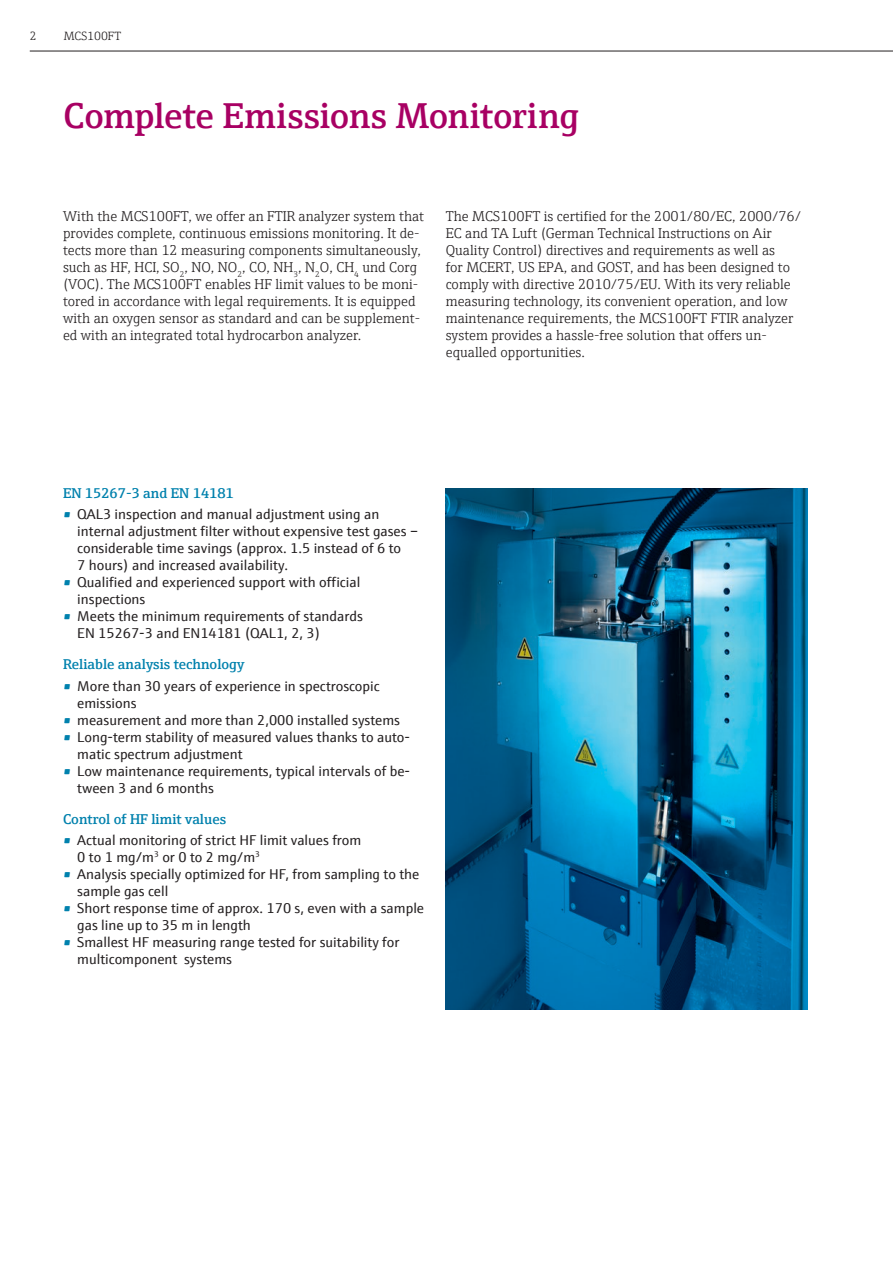
<style>
.page{position:relative;width:893px;height:1263px;background:#fff}
.page>*{position:absolute;margin:0;border:0;box-sizing:border-box;transform-origin:0 0}
.t1{font:600 36px "E+H Serif";letter-spacing:-.01em;color:#a80063}
.t2{font:14.25px/17px "E+H Sans";color:#231f20}
.t3{font:300 14.25px/17px "E+H Serif";color:#231f20}
.t4{font:600 14.25px "E+H Serif";color:#0081ad}
.t5{font:300 12px "E+H Serif";color:#231f20}
.s1{font-family:"E+H Serif";font-weight:600;color:#0081ad}
</style>
<div class="page">
<img style="left:446px;top:488px;width:361px;height:521px">
<hr style="left:30px;top:51px;width:863px;height:1px;background:#231f20">
<p class="t5" style="left:30px;top:27px;width:8px">2</p>
<p class="t5" style="left:64px;top:27px;width:59px">MCS100FT</p>
<h1 class="t1" style="left:64px;top:88px;width:517px">Complete Emissions Monitoring</h1>
<p class="t3" style="left:63px;top:207px;width:363px">With the MCS100FT, we offer an FTIR analyzer system that provides complete, continuous emissions monitoring. It de&shy;tects more than 12 measuring components simultaneously, such as HF, HCI, SO<sub>2</sub>, NO, NO<sub>2</sub>, CO, NH<sub>3</sub>, N<sub>2</sub>O, CH<sub>4</sub> und Corg (VOC). The MCS100FT enables HF limit values to be moni&shy;tored in accordance with legal requirements. It is equipped with an oxygen sensor as standard and can be supplement&shy;ed with an integrated total hydrocarbon analyzer.</p>
<p class="t3" style="left:446px;top:207px;width:357px">The MCS100FT is certified for the 2001/80/EC, 2000/76/ EC and TA Luft (German Technical Instructions on Air Quality Control) directives and requirements as well as<br>for MCERT, US EPA, and GOST, and has been designed to comply with directive 2010/75/EU. With its very reliable measuring technology, its convenient operation, and low maintenance requirements, the MCS100FT FTIR analyzer system provides a hassle-free solution that offers un&shy;equalled opportunities.</p>
<p class="t4" style="left:63px;top:482px;width:172px">EN 15267-3 and EN 14181</p>
<p class="t2" style="left:77px;top:504px;width:342px;text-indent:-14px"><span class="s1">•</span> QAL3 inspection and manual adjustment using an internal adjustment filter without expensive test gases – considerable time savings (approx. 1.5 instead of 6 to<br>7 hours) and increased availability.</p>
<p class="t2" style="left:77px;top:572px;width:284px;text-indent:-14px"><span class="s1">•</span> Qualified and experienced support with official inspections</p>
<p class="t2" style="left:77px;top:606px;width:287px;text-indent:-14px"><span class="s1">•</span> Meets the minimum requirements of standards<br>EN 15267-3 and EN14181 (QAL1, 2, 3)</p>
<p class="t4" style="left:63px;top:653px;width:183px">Reliable analysis technology</p>
<p class="t2" style="left:77px;top:676px;width:304px;text-indent:-14px"><span class="s1">•</span> More than 30 years of experience in spectroscopic emissions</p>
<p class="t2" style="left:63px;top:710px;width:339px"><span class="s1">•</span> measurement and more than 2,000 installed systems</p>
<p class="t2" style="left:77px;top:727px;width:334px;text-indent:-14px"><span class="s1">•</span> Long-term stability of measured values thanks to auto&shy;matic spectrum adjustment</p>
<p class="t2" style="left:77px;top:761px;width:334px;text-indent:-14px"><span class="s1">•</span> Low maintenance requirements, typical intervals of be&shy;tween 3 and 6 months</p>
<p class="t4" style="left:63px;top:808px;width:165px">Control of HF limit values</p>
<p class="t2" style="left:77px;top:831px;width:286px;text-indent:-14px"><span class="s1">•</span> Actual monitoring of strict HF limit values from<br>0 to 1 mg/m<sup>3</sup> or 0 to 2 mg/m<sup>3</sup></p>
<p class="t2" style="left:77px;top:864px;width:344px;text-indent:-14px"><span class="s1">•</span> Analysis specially optimized for HF, from sampling to the sample gas cell</p>
<p class="t2" style="left:77px;top:898px;width:348px;text-indent:-14px"><span class="s1">•</span> Short response time of approx. 170 s, even with a sample gas line up to 35 m in length</p>
<p class="t2" style="left:77px;top:932px;width:324px;text-indent:-14px"><span class="s1">•</span> Smallest HF measuring range tested for suitability for multicomponent systems</p>
</div>
